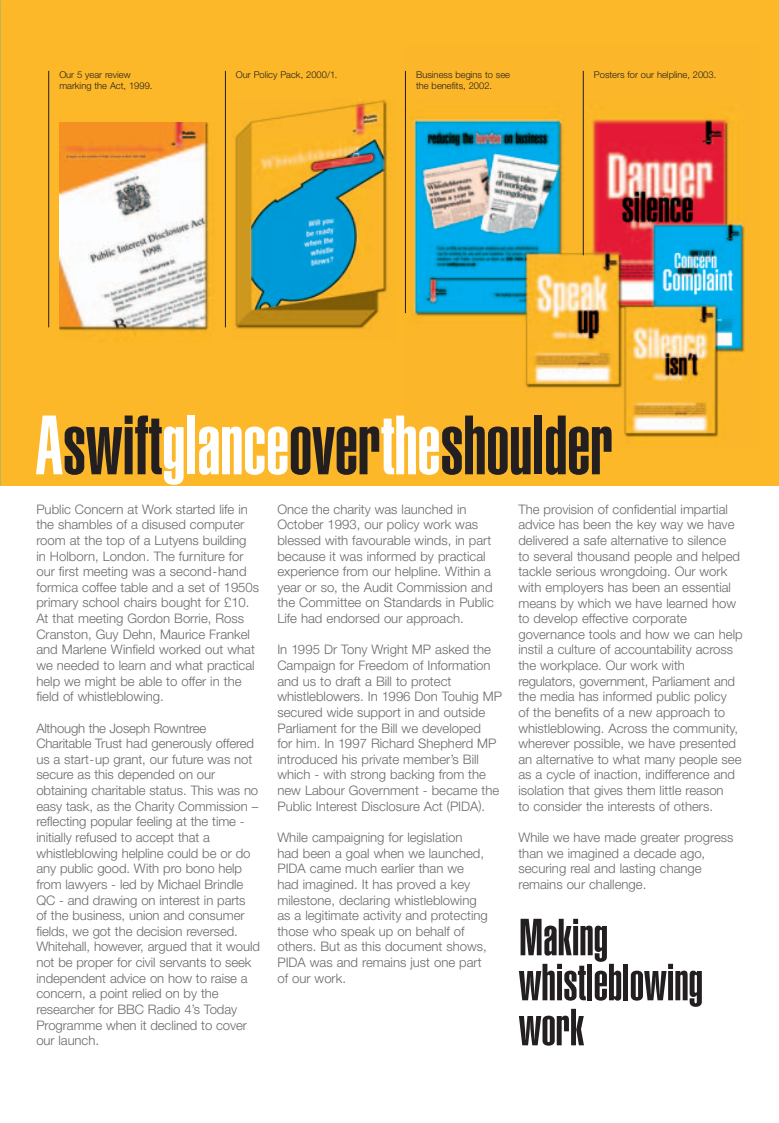
<style>
.page{position:relative;width:779px;height:1123px;background:#fff}
.page>*{position:absolute;margin:0;border:0;box-sizing:border-box;transform-origin:0 0}
.t1{font:900 extra-condensed 82.5px "Helvetica";color:#231f20}
.t2{font:900 extra-condensed 51.25px/45px "Helvetica";color:#231f20}
.t3{font:300 13.12px/15.6px "Helvetica Neue";color:#69696c}
.t4{font:300 9.38px/11.2px "Helvetica Neue";color:#231f20}
.s1{color:#fff}
</style>
<div class="page">
<div style="left:0;top:0;width:779px;height:485px;background:#fcb828"></div>
<img style="left:405px;top:70px;width:340px;height:367px">
<hr style="left:48px;top:71px;width:1px;height:256px;background:#231f20">
<hr style="left:225px;top:71px;width:1px;height:256px;background:#231f20">
<hr style="left:405px;top:71px;width:1px;height:242px;background:#231f20">
<img style="left:59px;top:122px;width:155px;height:217px">
<img style="left:235px;top:100px;width:157px;height:229px">
<hr style="left:583px;top:71px;width:1px;height:184px;background:#231f20">
<p class="t4" style="left:236px;top:69px;width:103px">Our Policy Pack, 2000/1.</p>
<p class="t4" style="left:59px;top:69px;width:95px">Our 5 year review marking the Act, 1999.</p>
<p class="t4" style="left:416px;top:69px;width:95px">Business begins to see the benefits, 2002.</p>
<p class="t4" style="left:594px;top:69px;width:124px">Posters for our helpline, 2003.</p>
<h1 class="t1" style="left:36px;top:415px;width:579px"><span class="s1">A</span>swift<span class="s1">glance</span>over<span class="s1">the</span>shoulder</h1>
<p class="t3" style="left:36px;top:502px;width:224px">Public Concern at Work started life in the shambles of a disused computer room at the top of a Lutyens building in Holborn, London. The furniture for our first meeting was a second-hand formica coffee table and a set of 1950s primary school chairs bought for £10.<br>At that meeting Gordon Borrie, Ross Cranston, Guy Dehn, Maurice Frankel and Marlene Winfield worked out what we needed to learn and what practical help we might be able to offer in the field of whistleblowing.</p>
<p class="t3" style="left:36px;top:721px;width:225px">Although the Joseph Rowntree Charitable Trust had generously offered us a start-up grant, our future was not secure as this depended on our obtaining charitable status. This was no easy task, as the Charity Commission – reflecting popular feeling at the time - initially refused to accept that a whistleblowing helpline could be or do any public good. With pro bono help from lawyers - led by Michael Brindle QC - and drawing on interest in parts<br>of the business, union and consumer fields, we got the decision reversed.<br>Whitehall, however, argued that it would not be proper for civil servants to seek independent advice on how to raise a concern, a point relied on by the researcher for BBC Radio 4’s Today Programme when it declined to cover our launch.</p>
<p class="t3" style="left:277px;top:502px;width:218px">Once the charity was launched in October 1993, our policy work was blessed with favourable winds, in part because it was informed by practical experience from our helpline. Within a year or so, the Audit Commission and the Committee on Standards in Public Life had endorsed our approach.</p>
<p class="t3" style="left:277px;top:643px;width:226px">In 1995 Dr Tony Wright MP asked the Campaign for Freedom of Information and us to draft a Bill to protect whistleblowers. In 1996 Don Touhig MP secured wide support in and outside Parliament for the Bill we developed<br>for him. In 1997 Richard Shepherd MP introduced his private member’s Bill which - with strong backing from the new Labour Government - became the Public Interest Disclosure Act (PIDA).</p>
<p class="t3" style="left:277px;top:830px;width:212px">While campaigning for legislation<br>had been a goal when we launched,<br>PIDA came much earlier than we had imagined. It has proved a key milestone, declaring whistleblowing as a legitimate activity and protecting those who speak up on behalf of others. But as this document shows,<br>PIDA was and remains just one part of our work.</p>
<p class="t3" style="left:518px;top:502px;width:226px">The provision of confidential impartial advice has been the key way we have delivered a safe alternative to silence<br>to several thousand people and helped tackle serious wrongdoing. Our work with employers has been an essential means by which we have learned how to develop effective corporate governance tools and how we can help instil a culture of accountability across the workplace. Our work with regulators, government, Parliament and the media has informed public policy<br>of the benefits of a new approach to whistleblowing. Across the community, wherever possible, we have presented an alternative to what many people see as a cycle of inaction, indifference and isolation that gives them little reason<br>to consider the interests of others.</p>
<p class="t3" style="left:518px;top:830px;width:217px">While we have made greater progress than we imagined a decade ago, securing real and lasting change remains our challenge.</p>
<h2 class="t2" style="left:519px;top:917px;width:186px">Making whistleblowing work</h2>
</div>
